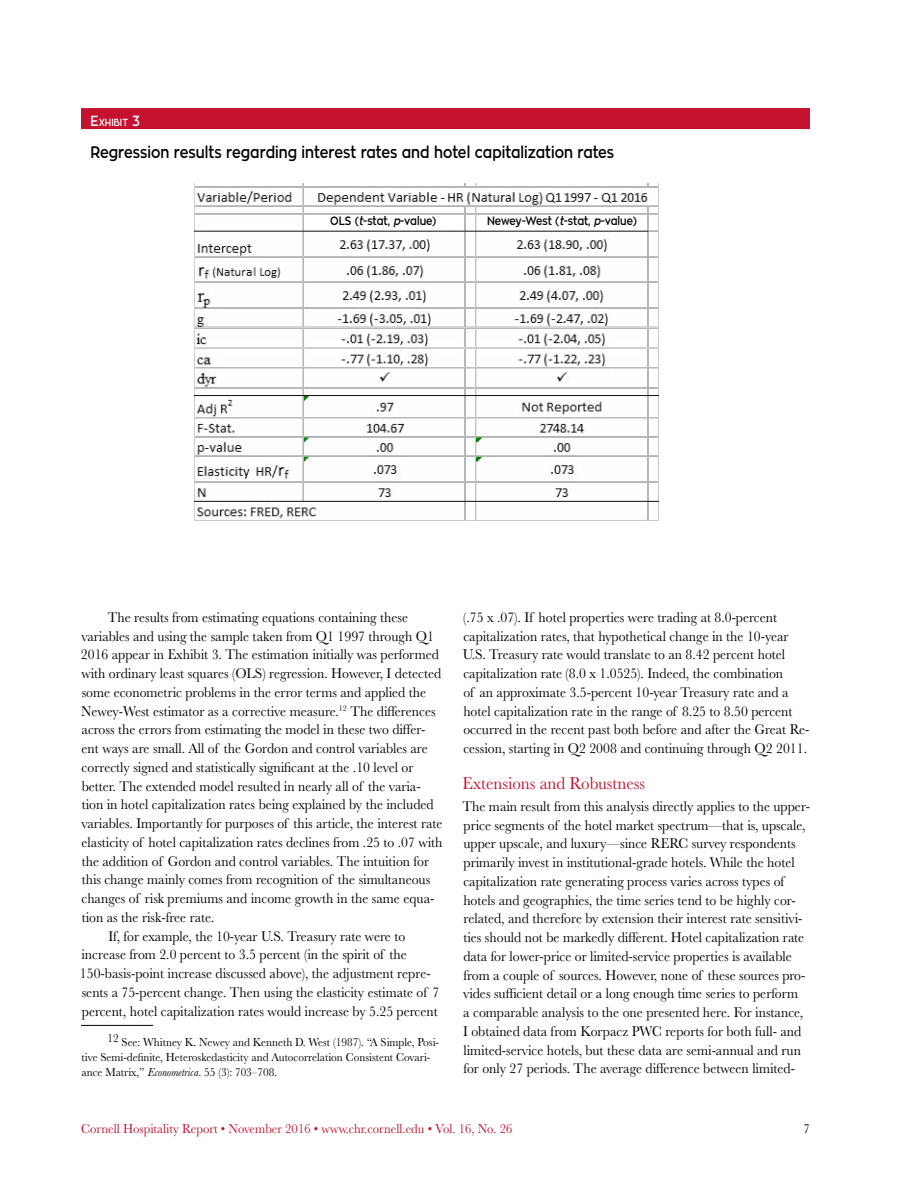
<style>
.page{position:relative;width:918px;height:1188px;background:#fff}
.page>*{position:absolute;margin:0;border:0;box-sizing:border-box;transform-origin:0 0}
.t1{font:18px "Baskerville MT Pro";color:#c41230;scale:.94 1}
.t2{font:600 16.5px "Zona Pro";color:#000;scale:.85 1}
.t3{font:14.7px/18.8px "Baskerville MT Pro";color:#000;scale:.94 1}
.t4{font:13.5px "Baskerville MT Pro";color:#c41230;scale:.94 1}
.t5{font:13.5px "Baskerville MT Pro";color:#000;scale:.94 1}
.t6{font:12px/15px "Baskerville MT Pro";color:#000;scale:.94 1}
.t7{font:600 12px "Zona Pro";color:#000;scale:.85 1}
.t8{font:600 10.2px "Zona Pro";color:#fff;scale:.85 1}
.s1{font-size:14.7px}
.s2{font-style:italic}
</style>
<div class="page">
<hr style="left:81px;top:1025px;width:72px;height:1px;background:#000">
<img style="left:194px;top:184px;width:465px;height:336px">
<div style="left:81px;top:108px;width:729px;height:21px;background:#c41230"></div>
<div style="left:306px;top:215px;width:154px;height:14px;background:#fff"></div>
<div style="left:477px;top:215px;width:170px;height:14px;background:#fff"></div>
<p class="t8" style="left:91px;top:116px;width:59px"><span class="s1">E</span>xhibit <span class="s1">3</span></p>
<p class="t2" style="left:90px;top:141px;width:618px">Regression results regarding interest rates and hotel capitalization rates</p>
<p class="t7" style="left:330px;top:213px;width:127px">OLS (<span class="s2">t</span>-stat, <span class="s2">p</span>-value)</p>
<p class="t7" style="left:487px;top:213px;width:178px">Newey-West (<span class="s2">t</span>-stat, <span class="s2">p</span>-value)</p>
<p class="t3" style="left:108px;top:608px;width:321px">The results from estimating equations containing these</p>
<p class="t3" style="left:81px;top:627px;width:377px">variables and using the sample taken from Q1 1997 through Q1</p>
<p class="t3" style="left:81px;top:645px;width:382px">2016 appear in Exhibit 3. The estimation initially was performed</p>
<p class="t3" style="left:81px;top:664px;width:384px">with ordinary least squares (OLS) regression. However, I detected</p>
<p class="t3" style="left:82px;top:683px;width:368px">some econometric problems in the error terms and applied the</p>
<p class="t3" style="left:81px;top:702px;width:378px">Newey-West estimator as a corrective measure.<sup>12</sup> The differences</p>
<p class="t3" style="left:82px;top:720px;width:367px">across the errors from estimating the model in these two differ-</p>
<p class="t3" style="left:82px;top:739px;width:370px">ent ways are small. All of the Gordon and control variables are</p>
<p class="t3" style="left:82px;top:758px;width:354px">correctly signed and statistically significant at the .10 level or</p>
<p class="t3" style="left:82px;top:777px;width:362px">better. The extended model resulted in nearly all of the varia-</p>
<p class="t3" style="left:82px;top:795px;width:376px">tion in hotel capitalization rates being explained by the included</p>
<p class="t3" style="left:81px;top:814px;width:386px">variables. Importantly for purposes of this article, the interest rate</p>
<p class="t3" style="left:82px;top:833px;width:386px">elasticity of hotel capitalization rates declines from .25 to .07 with</p>
<p class="t3" style="left:82px;top:852px;width:371px">the addition of Gordon and control variables. The intuition for</p>
<p class="t3" style="left:82px;top:870px;width:372px">this change mainly comes from recognition of the simultaneous</p>
<p class="t3" style="left:82px;top:889px;width:377px">changes of risk premiums and income growth in the same equa-</p>
<p class="t3" style="left:82px;top:908px;width:142px">tion as the risk-free rate.</p>
<p class="t3" style="left:108px;top:927px;width:317px">If, for example, the 10-year U.S. Treasury rate were to</p>
<p class="t3" style="left:82px;top:945px;width:347px">increase from 2.0 percent to 3.5 percent (in the spirit of the</p>
<p class="t3" style="left:80px;top:964px;width:375px">150-basis-point increase discussed above), the adjustment repre-</p>
<p class="t3" style="left:82px;top:983px;width:382px">sents a 75-percent change. Then using the elasticity estimate of 7</p>
<p class="t3" style="left:82px;top:1002px;width:380px">percent, hotel capitalization rates would increase by 5.25 percent</p>
<p class="t6" style="left:81px;top:1035px;width:382px;text-indent:26px">12 See: Whitney K. Newey and Kenneth D. West (1987). “A Simple, Posi&shy;tive Semi-definite, Heteroskedasticity and Autocorrelation Consistent Covari&shy;ance Matrix,” <span class="s2">Econometrica</span>. 55 (3): 703–708.</p>
<p class="t3" style="left:463px;top:608px;width:370px">(.75 x .07). If hotel properties were trading at 8.0-percent capitalization rates, that hypothetical change in the 10-year U.S. Treasury rate would translate to an 8.42 percent hotel capitalization rate (8.0 x 1.0525). Indeed, the combination<br>of an approximate 3.5-percent 10-year Treasury rate and a hotel capitalization rate in the range of 8.25 to 8.50 percent occurred in the recent past both before and after the Great Re&shy;cession, starting in Q2 2008 and continuing through Q2 2011.</p>
<p class="t1" style="left:463px;top:773px;width:196px">Extensions and Robustness</p>
<p class="t3" style="left:462px;top:797px;width:371px">The main result from this analysis directly applies to the upper&shy;price segments of the hotel market spectrum—that is, upscale, upper upscale, and luxury—since RERC survey respondents primarily invest in institutional-grade hotels. While the hotel capitalization rate generating process varies across types of hotels and geographies, the time series tend to be highly cor&shy;related, and therefore by extension their interest rate sensitivi&shy;ties should not be markedly different. Hotel capitalization rate data for lower-price or limited-service properties is available from a couple of sources. However, none of these sources pro&shy;vides sufficient detail or a long enough time series to perform<br>a comparable analysis to the one presented here. For instance, I obtained data from Korpacz PWC reports for both full- and limited-service hotels, but these data are semi-annual and run for only 27 periods. The average difference between limited-</p>
<p class="t4" style="left:81px;top:1121px;width:461px">Cornell Hospitality Report • November 2016 • www.chr.cornell.edu • Vol. 16, No. 26</p>
<p class="t5" style="left:804px;top:1121px;width:8px">7</p>
</div>
